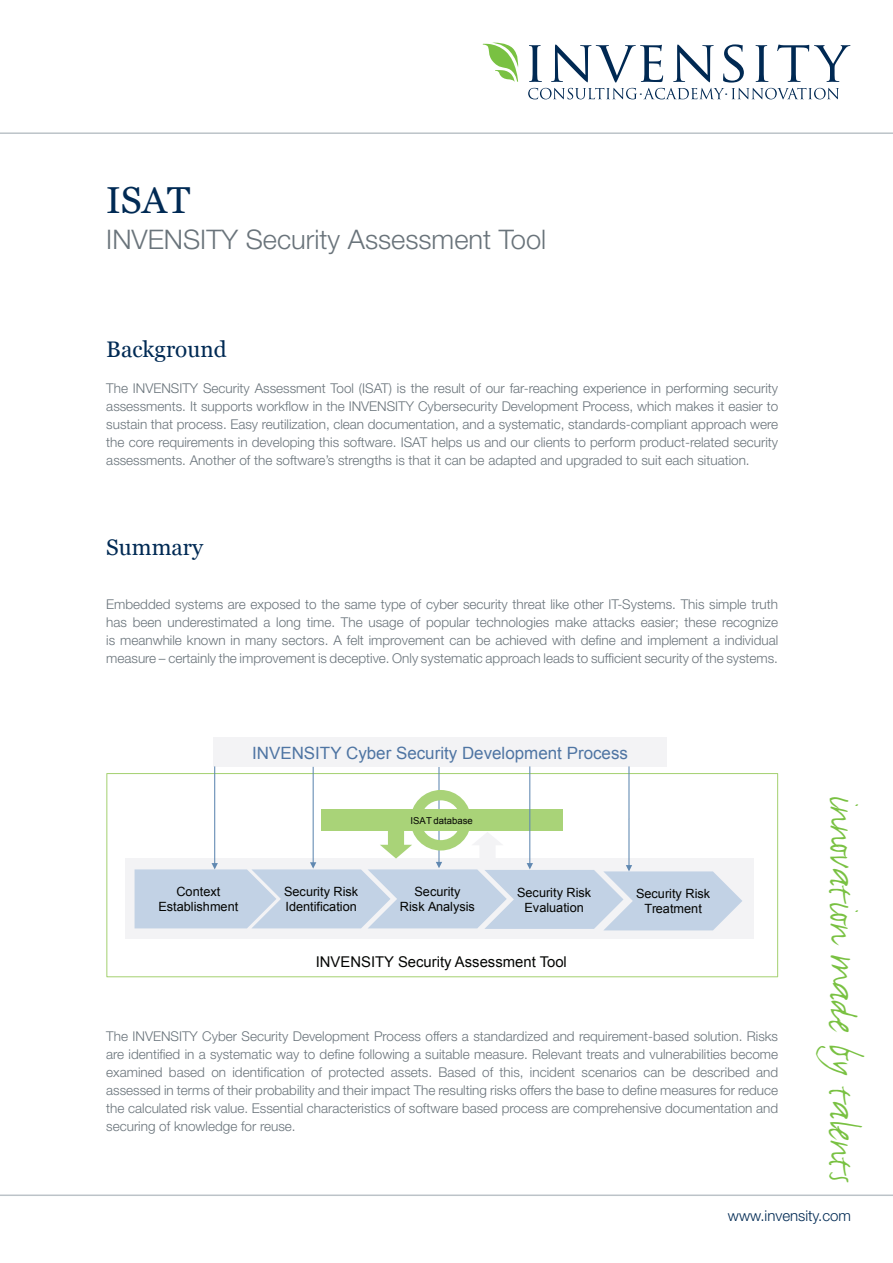
<style>
.page{position:relative;width:893px;height:1263px;background:#fff}
.page>*{position:absolute;margin:0;border:0;box-sizing:border-box;transform-origin:0 0}
.t1{font:45.15px "FF Justlefthand";letter-spacing:-.005em;color:#79c142}
.t2{font:37.5px "Georgia";color:#002a54}
.t3{font:300 27px "Helvetica Neue LT Std";color:#6a747b}
.t4{font:22.5px "Georgia";color:#002a54}
.t5{font:16.95px "Arial";color:#4f75a3}
.t6{font:300 15px "Helvetica Neue LT Std";color:#002a54}
.t7{font:14.85px "Arial";color:#040503}
.t8{font:14.85px "Trajan Pro";color:#002953}
.t9{font:300 13.5px/18px "Helvetica Neue LT Std";color:#6a747b;text-align:justify}
.t10{font:12.75px/14.9px "Arial";color:#040503;text-align:center}
.t11{font:9.6px "Arial";color:#040503}
</style>
<div class="page">
<div style="left:106px;top:773px;width:672px;height:204px;border:1px solid #a9d378"></div>
<div style="left:124px;top:859px;width:629px;height:80px;background:#f3f3f5"></div>
<hr style="left:438px;top:766px;width:1px;height:100px;background:#6088b1">
<div style="left:213px;top:737px;width:454px;height:30px;background:#f3f3f5"></div>
<hr style="left:214px;top:766px;width:1px;height:101px;background:#6088b1">
<hr style="left:313px;top:767px;width:1px;height:99px;background:#6088b1">
<hr style="left:529px;top:766px;width:1px;height:101px;background:#6088b1">
<hr style="left:628px;top:766px;width:1px;height:103px;background:#6088b1">
<svg style="left:135px;top:790px;width:607px;height:140px"></svg>
<hr style="left:0;top:1194px;width:893px;height:2px;background:#bcc3c8">
<hr style="left:0;top:132px;width:893px;height:2px;background:#bcc3c8">
<svg style="left:483px;top:43px;width:36px;height:39px"></svg>
<svg style="left:528px;top:44px;width:322px;height:55px"></svg>
<h2 class="t2" style="left:106px;top:179px;width:86px">ISAT</h2>
<h3 class="t3" style="left:106px;top:223px;width:441px">INVENSITY Security Assessment Tool</h3>
<h3 class="t4" style="left:106px;top:337px;width:122px">Background</h3>
<p class="t8" style="left:639px;top:80px;width:5px">.</p>
<p class="t8" style="left:724px;top:80px;width:5px">.</p>
<p class="t9" style="left:106px;top:379px;width:673px">The INVENSITY Security Assessment Tool (ISAT) is the result of our far-reaching experience in performing security assessments. It supports workflow in the INVENSITY Cybersecurity Development Process, which makes it easier to sustain that process. Easy reutilization, clean documentation, and a systematic, standards-compliant approach were the core requirements in developing this software. ISAT helps us and our clients to perform product-related security assessments. Another of the software’s strengths is that it can be adapted and upgraded to suit each situation.</p>
<h3 class="t4" style="left:106px;top:535px;width:98px">Summary</h3>
<p class="t9" style="left:106px;top:595px;width:673px">Embedded systems are exposed to the same type of cyber security threat like other IT-Systems. This simple truth has been underestimated a long time. The usage of popular technologies make attacks easier; these recognize is meanwhile known in many sectors. A felt improvement can be achieved with define and implement a individual measure – certainly the improvement is deceptive. Only systematic approach leads to sufficient security of the systems.</p>
<p class="t5" style="left:252px;top:743px;width:377px">INVENSITY Cyber Security Development Process</p>
<p class="t10" style="left:158px;top:884px;width:81px">Context<br>Establishment</p>
<p class="t10" style="left:284px;top:884px;width:76px;text-align:left">Security Risk<br>Identification</p>
<p class="t11" style="left:411px;top:815px;width:64px">ISAT database</p>
<p class="t10" style="left:400px;top:884px;width:76px">Security<br>Risk Analysis</p>
<p class="t10" style="left:517px;top:885px;width:76px">Security Risk<br>Evaluation</p>
<p class="t10" style="left:636px;top:886px;width:76px">Security Risk<br>Treatment</p>
<p class="t7" style="left:316px;top:953px;width:253px">INVENSITY Security Assessment Tool</p>
<p class="t9" style="left:106px;top:1027px;width:673px">The INVENSITY Cyber Security Development Process offers a standardized and requirement-based solution. Risks are identified in a systematic way to define following a suitable measure. Relevant treats and vulnerabilities become examined based on identification of protected assets. Based of this, incident scenarios can be described and assessed in terms of their probability and their impact The resulting risks offers the base to define measures for reduce the calculated risk value. Essential characteristics of software based process are comprehensive documentation and securing of knowledge for reuse.</p>
<h1 class="t1" style="left:872px;top:795px;width:391px;rotate:90deg">innovation made bytalents</h1>
<p class="t6" style="left:728px;top:1207px;width:125px">www.invensity.com</p>
</div>
